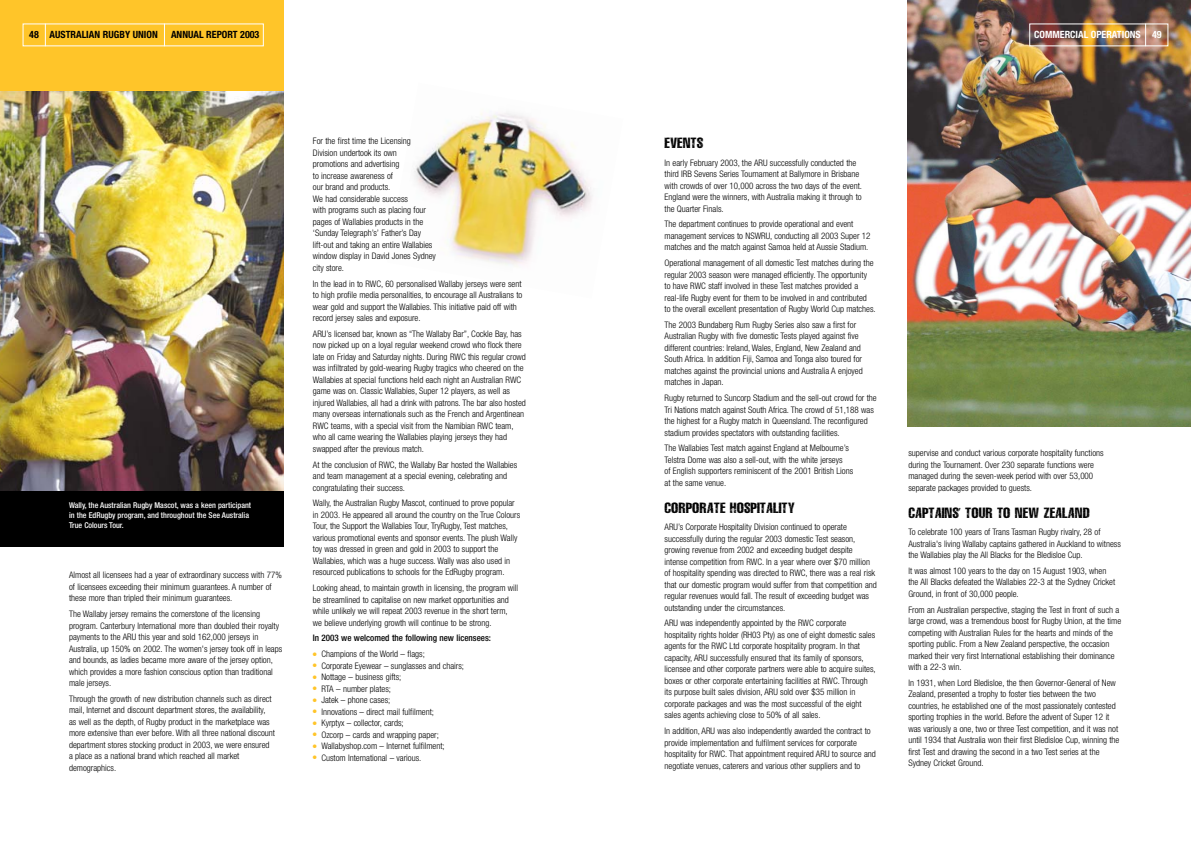
<style>
.page{position:relative;width:1191px;height:842px;background:#fff}
.page>*{position:absolute;margin:0;border:0;box-sizing:border-box;transform-origin:0 0}
.t1{font:13px "Stamp Comp";color:#000}
.t2{font:700 condensed 10px "Helvetica Neue";color:#000}
.t3{font:700 condensed 10px "Helvetica Neue";color:#fff}
.t4{font:300 condensed 9px/11.5px "Helvetica Neue";color:#000}
.t5{font:500 condensed 9px "Helvetica Neue";color:#000}
.t6{font:500 condensed 8px/10px "Helvetica Neue";color:#fff}
</style>
<div class="page">
<div style="left:0;top:436px;width:283px;height:111px;background:#000"></div>
<div style="left:0;top:0;width:283px;height:137px;background:#ffc529"></div>
<img style="left:907px;top:0;width:284px;height:426px">
<img style="left:0;top:92px;width:283px;height:398px">
<svg style="left:45px;top:24px;width:1px;height:22px"></svg>
<svg style="left:164px;top:24px;width:1px;height:22px"></svg>
<svg style="left:1145px;top:24px;width:1px;height:22px"></svg>
<img style="left:414px;top:113px;width:179px;height:154px">
<p class="t2" style="left:29px;top:30px;width:130px">48 AUSTRALIAN RUGBY UNION</p>
<p class="t2" style="left:171px;top:30px;width:90px">ANNUAL REPORT 2003</p>
<p class="t3" style="left:1034px;top:30px;width:129px">COMMERCIAL OPERATIONS 49</p>
<p class="t6" style="left:69px;top:501px;width:184px">Wally, the Australian Rugby Mascot, was a keen participant in the EdRugby program, and throughout the See Australia<br>True Colours Tour.</p>
<p class="t4" style="left:69px;top:570px;width:214px">Almost all licensees had a year of extraordinary success with 77% of licensees exceeding their minimum guarantees. A number of these more than tripled their minimum guarantees.</p>
<p class="t4" style="left:69px;top:609px;width:215px">The Wallaby jersey remains the cornerstone of the licensing program. Canterbury International more than doubled their royalty payments to the ARU this year and sold 162,000 jerseys in Australia, up 150% on 2002. The women's jersey took off in leaps and bounds, as ladies became more aware of the jersey option, which provides a more fashion conscious option than traditional male jerseys.</p>
<p class="t4" style="left:69px;top:694px;width:207px">Through the growth of new distribution channels such as direct mail, Internet and discount department stores, the availability, as well as the depth, of Rugby product in the marketplace was more extensive than ever before. With all three national discount department stores stocking product in 2003, we were ensured a place as a national brand which reached all market demographics.</p>
<p class="t4" style="left:313px;top:136px;width:124px">For the first time the Licensing<br>Division undertook its own<br>promotions and advertising<br>to increase awareness of<br>our brand and products.<br>We had considerable success<br>with programs such as placing four pages of Wallabies products in the ‘Sunday Telegraph’s’ Father’s Day lift-out and taking an entire Wallabies window display in David Jones Sydney city store.</p>
<p class="t4" style="left:313px;top:278px;width:211px">In the lead in to RWC, 60 personalised Wallaby jerseys were sent to high profile media personalities, to encourage all Australians to wear gold and support the Wallabies. This initiative paid off with record jersey sales and exposure.</p>
<p class="t4" style="left:313px;top:329px;width:214px">ARU’s licensed bar, known as “The Wallaby Bar”, Cockle Bay, has now picked up on a loyal regular weekend crowd who flock there late on Friday and Saturday nights. During RWC this regular crowd was infiltrated by gold-wearing Rugby tragics who cheered on the Wallabies at special functions held each night an Australian RWC game was on. Classic Wallabies, Super 12 players, as well as injured Wallabies, all had a drink with patrons. The bar also hosted many overseas internationals such as the French and Argentinean RWC teams, with a special visit from the Namibian RWC team, who all came wearing the Wallabies playing jerseys they had swapped after the previous match.</p>
<p class="t4" style="left:313px;top:459px;width:206px">At the conclusion of RWC, the Wallaby Bar hosted the Wallabies and team management at a special evening, celebrating and congratulating their success.</p>
<p class="t4" style="left:313px;top:498px;width:209px">Wally, the Australian Rugby Mascot, continued to prove popular in 2003. He appeared all around the country on the True Colours Tour, the Support the Wallabies Tour, TryRugby, Test matches, various promotional events and sponsor events. The plush Wally toy was dressed in green and gold in 2003 to support the Wallabies, which was a huge success. Wally was also used in resourced publications to schools for the EdRugby program.</p>
<p class="t4" style="left:313px;top:583px;width:207px">Looking ahead, to maintain growth in licensing, the program will be streamlined to capitalise on new market opportunities and while unlikely we will repeat 2003 revenue in the short term, we believe underlying growth will continue to be strong.</p>
<p class="t5" style="left:313px;top:635px;width:180px">In 2003 we welcomed the following new licensees:</p>
<p class="t4" style="left:313px;top:649px;width:113px"><sup>●</sup> Champions of the World – flags;</p>
<p class="t4" style="left:313px;top:660px;width:153px"><sup>●</sup> Corporate Eyewear – sunglasses and chairs;</p>
<p class="t4" style="left:313px;top:672px;width:90px"><sup>●</sup> Nottage – business gifts;</p>
<p class="t4" style="left:313px;top:683px;width:80px"><sup>●</sup> RTA – number plates;</p>
<p class="t4" style="left:313px;top:695px;width:79px"><sup>●</sup> Jatek – phone cases;</p>
<p class="t4" style="left:313px;top:706px;width:123px"><sup>●</sup> Innovations – direct mail fulfilment;</p>
<p class="t4" style="left:313px;top:718px;width:92px"><sup>●</sup> Kyrptyx – collector, cards;</p>
<p class="t4" style="left:313px;top:729px;width:128px"><sup>●</sup> Ozcorp – cards and wrapping paper;</p>
<p class="t4" style="left:313px;top:741px;width:133px"><sup>●</sup> Wallabyshop.com – Internet fulfilment;</p>
<p class="t4" style="left:313px;top:752px;width:110px"><sup>●</sup> Custom International – various.</p>
<h1 class="t1" style="left:664px;top:138px;width:40px">EVENTS</h1>
<p class="t4" style="left:664px;top:157px;width:199px">In early February 2003, the ARU successfully conducted the third IRB Sevens Series Tournament at Ballymore in Brisbane with crowds of over 10,000 across the two days of the event.<br>England were the winners, with Australia making it through to the Quarter Finals.</p>
<p class="t4" style="left:664px;top:219px;width:207px">The department continues to provide operational and event management services to NSWRU, conducting all 2003 Super 12 matches and the match against Samoa held at Aussie Stadium.</p>
<p class="t4" style="left:664px;top:258px;width:213px">Operational management of all domestic Test matches during the regular 2003 season were managed efficiently. The opportunity<br>to have RWC staff involved in these Test matches provided a real-life Rugby event for them to be involved in and contributed<br>to the overall excellent presentation of Rugby World Cup matches.</p>
<p class="t4" style="left:664px;top:320px;width:200px">The 2003 Bundaberg Rum Rugby Series also saw a first for Australian Rugby with five domestic Tests played against five different countries: Ireland, Wales, England, New Zealand and South Africa. In addition Fiji, Samoa and Tonga also toured for matches against the provincial unions and Australia A enjoyed matches in Japan.</p>
<p class="t4" style="left:664px;top:393px;width:214px">Rugby returned to Suncorp Stadium and the sell-out crowd for the Tri Nations match against South Africa. The crowd of 51,188 was the highest for a Rugby match in Queensland. The reconfigured stadium provides spectators with outstanding facilities.</p>
<p class="t4" style="left:664px;top:443px;width:190px">The Wallabies Test match against England at Melbourne’s Telstra Dome was also a sell-out, with the white jerseys<br>of English supporters reminiscent of the 2001 British Lions at the same venue.</p>
<h1 class="t1" style="left:664px;top:502px;width:132px">CORPORATE HOSPITALITY</h1>
<p class="t4" style="left:664px;top:522px;width:214px">ARU’s Corporate Hospitality Division continued to operate successfully during the regular 2003 domestic Test season, growing revenue from 2002 and exceeding budget despite intense competition from RWC. In a year where over $70 million of hospitality spending was directed to RWC, there was a real risk that our domestic program would suffer from that competition and regular revenues would fall. The result of exceeding budget was outstanding under the circumstances.</p>
<p class="t4" style="left:664px;top:618px;width:213px">ARU was independently appointed by the RWC corporate hospitality rights holder (RH03 Pty) as one of eight domestic sales agents for the RWC Ltd corporate hospitality program. In that capacity, ARU successfully ensured that its family of sponsors, licensee and other corporate partners were able to acquire suites, boxes or other corporate entertaining facilities at RWC. Through its purpose built sales division, ARU sold over $35 million in corporate packages and was the most successful of the eight sales agents achieving close to 50% of all sales.</p>
<p class="t4" style="left:664px;top:726px;width:213px">In addition, ARU was also independently awarded the contract to provide implementation and fulfilment services for corporate hospitality for RWC. That appointment required ARU to source and negotiate venues, caterers and various other suppliers and to</p>
<p class="t4" style="left:908px;top:448px;width:197px">supervise and conduct various corporate hospitality functions during the Tournament. Over 230 separate functions were managed during the seven-week period with over 53,000 separate packages provided to guests.</p>
<h1 class="t1" style="left:908px;top:507px;width:52px">CAPTAINS</h1>
<h1 class="t1" style="left:959px;top:499px;width:3px">,</h1>
<h1 class="t1" style="left:965px;top:507px;width:126px">TOUR TO NEW ZEALAND</h1>
<p class="t4" style="left:908px;top:527px;width:214px">To celebrate 100 years of Trans Tasman Rugby rivalry, 28 of<br>Australia's living Wallaby captains gathered in Auckland to witness the Wallabies play the All Blacks for the Bledisloe Cup.</p>
<p class="t4" style="left:908px;top:566px;width:208px">It was almost 100 years to the day on 15 August 1903, when the All Blacks defeated the Wallabies 22-3 at the Sydney Cricket<br>Ground, in front of 30,000 people.</p>
<p class="t4" style="left:908px;top:604px;width:214px">From an Australian perspective, staging the Test in front of such a large crowd, was a tremendous boost for Rugby Union, at the time competing with Australian Rules for the hearts and minds of the sporting public. From a New Zealand perspective, the occasion marked their very first International establishing their dominance with a 22-3 win.</p>
<p class="t4" style="left:908px;top:678px;width:212px">In 1931, when Lord Bledisloe, the then Governor-General of New Zealand, presented a trophy to foster ties between the two countries, he established one of the most passionately contested sporting trophies in the world. Before the advent of Super 12 it was variously a one, two or three Test competition, and it was not until 1934 that Australia won their first Bledisloe Cup, winning the first Test and drawing the second in a two Test series at the Sydney Cricket Ground.</p>
</div>
